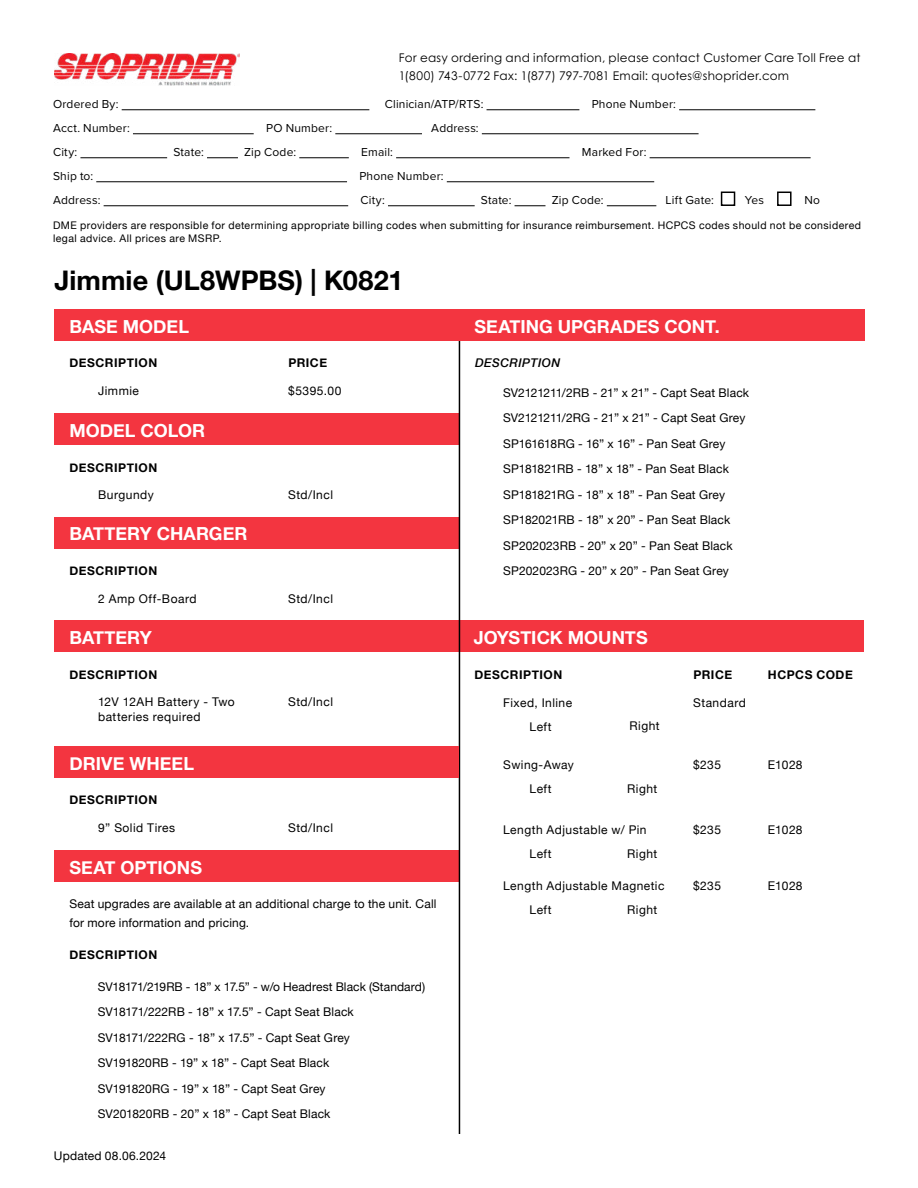
<style>
.page{position:relative;width:918px;height:1188px;background:#fff}
.page>*{position:absolute;margin:0;border:0;box-sizing:border-box;transform-origin:0 0}
.Headlines{font:700 27px "Helvetica Neue";color:#000}
.t1{font:700 18px "Helvetica Neue";color:#fff}
.New_copy{font:12px/19.5px "Helvetica Neue";letter-spacing:.015em;color:#000}
.t2{font:12px "Proxima Nova";letter-spacing:.015em;color:#000}
.t3{font:12px/18px "Century Gothic Pro";letter-spacing:.025em;color:#000}
.New_copy-2{font:12px/14.4px "Helvetica Neue";letter-spacing:.04em;color:#000}
.t4{font:700 12px "Helvetica Neue";letter-spacing:.045em;color:#000}
.New_copy-3{font:12px "Helvetica Neue";letter-spacing:.035em;color:#000}
.New_copy-4{font:12px "Helvetica Neue";letter-spacing:.045em;color:#000}
.t5{font:italic 500 12px "Helvetica Neue";letter-spacing:.035em;color:#000}
.t6{font:10.5px/13.5px "Helvetica Neue";letter-spacing:.04em;color:#000}
</style>
<div class="page">
<img style="left:54px;top:54px;width:185px;height:32px">
<hr style="left:122px;top:109px;width:247px;height:1px;background:#000">
<hr style="left:487px;top:109px;width:92px;height:1px;background:#000">
<hr style="left:679px;top:109px;width:136px;height:1px;background:#000">
<hr style="left:133px;top:133px;width:121px;height:1px;background:#000">
<hr style="left:335px;top:133px;width:87px;height:1px;background:#000">
<hr style="left:482px;top:133px;width:217px;height:1px;background:#000">
<hr style="left:80px;top:157px;width:87px;height:1px;background:#000">
<hr style="left:207px;top:157px;width:31px;height:1px;background:#000">
<hr style="left:299px;top:157px;width:50px;height:1px;background:#000">
<hr style="left:396px;top:157px;width:174px;height:1px;background:#000">
<hr style="left:650px;top:157px;width:161px;height:1px;background:#000">
<hr style="left:96px;top:181px;width:251px;height:1px;background:#000">
<hr style="left:447px;top:181px;width:207px;height:1px;background:#000">
<hr style="left:104px;top:205px;width:244px;height:1px;background:#000">
<hr style="left:388px;top:205px;width:87px;height:1px;background:#000">
<hr style="left:515px;top:205px;width:31px;height:1px;background:#000">
<hr style="left:607px;top:205px;width:49px;height:1px;background:#000">
<div style="left:721px;top:192px;width:14px;height:14px;border:2px solid #000"></div>
<div style="left:777px;top:192px;width:15px;height:14px;border:2px solid #000"></div>
<div style="left:54px;top:517px;width:405px;height:32px;background:#f33540"></div>
<div style="left:54px;top:413px;width:405px;height:32px;background:#f33540"></div>
<div style="left:54px;top:620px;width:405px;height:32px;background:#f33540"></div>
<div style="left:459px;top:620px;width:405px;height:32px;background:#f33540"></div>
<div style="left:54px;top:850px;width:405px;height:32px;background:#f33540"></div>
<hr style="left:459px;top:325px;width:1px;height:809px;background:#000">
<div style="left:54px;top:309px;width:811px;height:32px;background:#f33540"></div>
<div style="left:54px;top:746px;width:405px;height:32px;background:#f33540"></div>
<p class="t3" style="left:399px;top:49px;width:463px">For easy ordering and information, please contact Customer Care Toll Free at<br>1(800) 743-0772 Fax: 1(877) 797-7081 Email: quotes@shoprider.com</p>
<p class="t2" style="left:53px;top:95px;width:67px">Ordered By:</p>
<p class="t2" style="left:385px;top:95px;width:100px">Clinician/ATP/RTS:</p>
<p class="t2" style="left:592px;top:95px;width:86px">Phone Number:</p>
<p class="t2" style="left:53px;top:119px;width:78px">Acct. Number:</p>
<p class="t2" style="left:266px;top:119px;width:68px">PO Number:</p>
<p class="t2" style="left:431px;top:119px;width:49px">Address:</p>
<p class="t2" style="left:53px;top:143px;width:26px">City:</p>
<p class="t2" style="left:173px;top:143px;width:32px">State:</p>
<p class="t2" style="left:244px;top:143px;width:54px">Zip Code:</p>
<p class="t2" style="left:361px;top:143px;width:33px">Email:</p>
<p class="t2" style="left:582px;top:143px;width:66px">Marked For:</p>
<p class="t2" style="left:53px;top:167px;width:42px">Ship to:</p>
<p class="t2" style="left:359px;top:167px;width:86px">Phone Number:</p>
<p class="t2" style="left:53px;top:191px;width:49px">Address:</p>
<p class="t2" style="left:361px;top:191px;width:26px">City:</p>
<p class="t2" style="left:481px;top:191px;width:32px">State:</p>
<p class="t2" style="left:552px;top:191px;width:54px">Zip Code:</p>
<p class="t2" style="left:666px;top:191px;width:50px">Lift Gate:</p>
<p class="t2" style="left:745px;top:191px;width:21px">Yes</p>
<p class="t2" style="left:804px;top:191px;width:17px">No</p>
<p class="t6" style="left:53px;top:219px;width:809px">DME providers are responsible for determining appropriate billing codes when submitting for insurance reimbursement. HCPCS codes should not be considered legal advice. All prices are MSRP.</p>
<p class="Headlines" style="left:54px;top:259px;width:350px">Jimmie (UL8WPBS) | K0821</p>
<p class="t1" style="left:69px;top:312px;width:121px">BASE MODEL</p>
<p class="t1" style="left:474px;top:312px;width:247px">SEATING UPGRADES CONT.</p>
<p class="t4" style="left:69px;top:354px;width:89px">DESCRIPTION</p>
<p class="New_copy" style="left:98px;top:382px;width:42px">Jimmie</p>
<p class="t1" style="left:69px;top:416px;width:137px">MODEL COLOR</p>
<p class="t4" style="left:69px;top:458px;width:89px">DESCRIPTION</p>
<p class="New_copy-2" style="left:98px;top:488px;width:57px">Burgundy</p>
<p class="t1" style="left:69px;top:520px;width:180px">BATTERY CHARGER</p>
<p class="t4" style="left:69px;top:561px;width:89px">DESCRIPTION</p>
<p class="New_copy-4" style="left:98px;top:590px;width:100px">2 Amp Off-Board</p>
<p class="t4" style="left:288px;top:354px;width:40px">PRICE</p>
<p class="New_copy" style="left:288px;top:382px;width:55px">$5395.00</p>
<p class="New_copy" style="left:288px;top:486px;width:46px">Std/Incl</p>
<p class="New_copy" style="left:288px;top:589px;width:46px">Std/Incl</p>
<p class="t5" style="left:475px;top:353px;width:86px">DESCRIPTION</p>
<p class="New_copy" style="left:503px;top:383px;width:248px">SV2121211/2RB - 21” x 21” - Capt Seat Black</p>
<p class="New_copy" style="left:503px;top:409px;width:244px">SV2121211/2RG - 21” x 21” - Capt Seat Grey</p>
<p class="New_copy" style="left:503px;top:434px;width:224px">SP161618RG - 16” x 16” - Pan Seat Grey</p>
<p class="New_copy" style="left:503px;top:460px;width:227px">SP181821RB - 18” x 18” - Pan Seat Black</p>
<p class="New_copy" style="left:503px;top:485px;width:223px">SP181821RG - 18” x 18” - Pan Seat Grey</p>
<p class="New_copy" style="left:503px;top:511px;width:229px">SP182021RB - 18” x 20” - Pan Seat Black</p>
<p class="New_copy" style="left:503px;top:536px;width:231px">SP202023RB - 20” x 20” - Pan Seat Black</p>
<p class="New_copy" style="left:503px;top:562px;width:227px">SP202023RG - 20” x 20” - Pan Seat Grey</p>
<p class="t1" style="left:69px;top:623px;width:84px">BATTERY</p>
<p class="t1" style="left:474px;top:623px;width:176px">JOYSTICK MOUNTS</p>
<p class="t4" style="left:69px;top:665px;width:89px">DESCRIPTION</p>
<p class="New_copy-2" style="left:98px;top:695px;width:138px">12V 12AH Battery - Two batteries required</p>
<p class="New_copy" style="left:288px;top:693px;width:46px">Std/Incl</p>
<p class="t1" style="left:69px;top:749px;width:126px">DRIVE WHEEL</p>
<p class="t4" style="left:69px;top:791px;width:89px">DESCRIPTION</p>
<p class="New_copy-2" style="left:98px;top:821px;width:79px">9” Solid Tires</p>
<p class="New_copy" style="left:288px;top:819px;width:46px">Std/Incl</p>
<p class="t1" style="left:69px;top:853px;width:134px">SEAT OPTIONS</p>
<p class="New_copy" style="left:69px;top:894px;width:369px">Seat upgrades are available at an additional charge to the unit. Call for more information and pricing.</p>
<p class="t4" style="left:69px;top:946px;width:89px">DESCRIPTION</p>
<p class="New_copy" style="left:98px;top:978px;width:329px">SV18171/219RB - 18” x 17.5” - w/o Headrest Black (Standard)</p>
<p class="New_copy" style="left:98px;top:1003px;width:257px">SV18171/222RB - 18” x 17.5” - Capt Seat Black</p>
<p class="New_copy" style="left:98px;top:1029px;width:254px">SV18171/222RG - 18” x 17.5” - Capt Seat Grey</p>
<p class="New_copy" style="left:98px;top:1054px;width:233px">SV191820RB - 19” x 18” - Capt Seat Black</p>
<p class="New_copy" style="left:98px;top:1080px;width:229px">SV191820RG - 19” x 18” - Capt Seat Grey</p>
<p class="New_copy" style="left:98px;top:1105px;width:234px">SV201820RB - 20” x 18” - Capt Seat Black</p>
<p class="New_copy" style="left:54px;top:1147px;width:114px">Updated 08.06.2024</p>
<p class="t4" style="left:474px;top:665px;width:89px">DESCRIPTION</p>
<p class="New_copy-3" style="left:503px;top:694px;width:71px">Fixed, Inline</p>
<p class="New_copy" style="left:530px;top:717px;width:24px">Left</p>
<p class="New_copy-3" style="left:503px;top:756px;width:72px">Swing-Away</p>
<p class="New_copy" style="left:530px;top:779px;width:24px">Left</p>
<p class="New_copy" style="left:630px;top:717px;width:32px">Right</p>
<p class="New_copy" style="left:627px;top:779px;width:32px">Right</p>
<p class="New_copy-2" style="left:503px;top:823px;width:145px">Length Adjustable w/ Pin</p>
<p class="New_copy" style="left:530px;top:845px;width:24px">Left</p>
<p class="New_copy" style="left:627px;top:845px;width:32px">Right</p>
<p class="New_copy-2" style="left:503px;top:879px;width:163px">Length Adjustable Magnetic</p>
<p class="New_copy" style="left:530px;top:901px;width:24px">Left</p>
<p class="New_copy" style="left:627px;top:901px;width:32px">Right</p>
<p class="t4" style="left:693px;top:665px;width:40px">PRICE</p>
<p class="t4" style="left:768px;top:665px;width:86px">HCPCS CODE</p>
<p class="New_copy-2" style="left:693px;top:696px;width:54px">Standard</p>
<p class="New_copy" style="left:693px;top:755px;width:29px">$235</p>
<p class="New_copy" style="left:768px;top:755px;width:36px">E1028</p>
<p class="New_copy" style="left:693px;top:821px;width:29px">$235</p>
<p class="New_copy" style="left:768px;top:821px;width:36px">E1028</p>
<p class="New_copy" style="left:693px;top:877px;width:29px">$235</p>
<p class="New_copy" style="left:768px;top:877px;width:36px">E1028</p>
</div>
